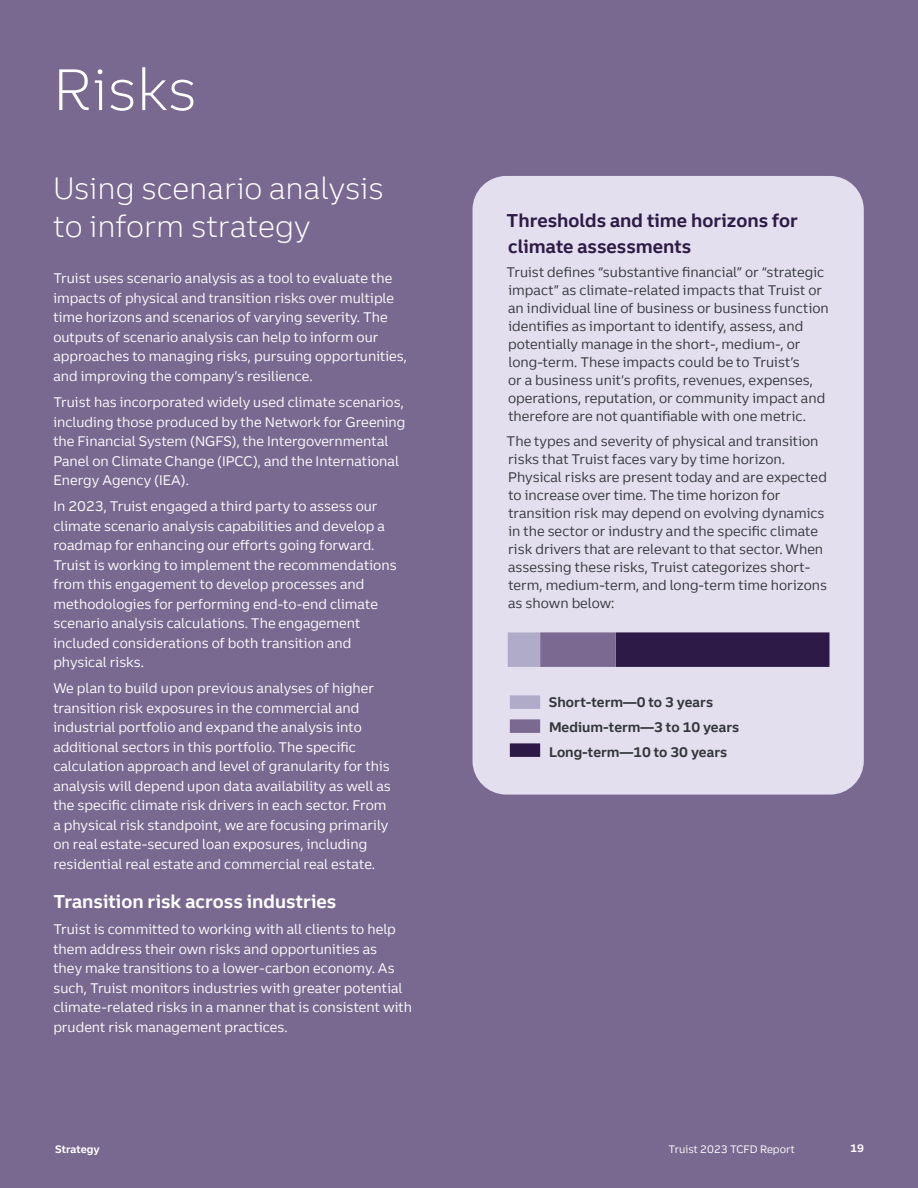
<style>
.page{position:relative;width:918px;height:1188px;background:#79688f}
.page>*{position:absolute;margin:0;border:0;box-sizing:border-box;transform-origin:0 0}
.t1{font:300 57px "Truist Trio";color:#fff}
.t2{font:300 30px/37.5px "Truist Trio";color:#fff}
.t3{font:700 18px/25.5px "Truist Trio";color:#2d1b46}
.t4{font:700 18px "Truist Trio";color:#fff}
.t5{font:13.5px/19.5px "Truist Trio";color:#fff}
.t6{font:13.5px/18px "Truist Trio";color:#34363b}
.t7{font:700 13.5px/24.8px "Truist Trio";color:#34363b}
.t8{font:10.5px "Truist Trio";color:#fff}
.t9{font:700 10.5px "Truist Trio";color:#fff}
</style>
<div class="page">
<div style="left:472px;top:176px;width:392px;height:619px;background:#e3dfef;border-radius:34px"></div>
<div style="left:616px;top:632px;width:214px;height:35px;background:#2e1a47"></div>
<div style="left:540px;top:632px;width:76px;height:35px;background:#7c6992"></div>
<div style="left:508px;top:632px;width:32px;height:35px;background:#afabc9"></div>
<div style="left:510px;top:695px;width:30px;height:14px;background:#afabc9"></div>
<div style="left:510px;top:719px;width:30px;height:14px;background:#7c6992"></div>
<div style="left:510px;top:743px;width:30px;height:14px;background:#2e1a47"></div>
<h1 class="t1" style="left:53px;top:55px;width:145px">Risks</h1>
<h2 class="t2" style="left:53px;top:170px;width:332px">Using scenario analysis to inform strategy</h2>
<p class="t5" style="left:53px;top:269px;width:355px">Truist uses scenario analysis as a tool to evaluate the impacts of physical and transition risks over multiple time horizons and scenarios of varying severity. The outputs of scenario analysis can help to inform our approaches to managing risks, pursuing opportunities, and improving the company’s resilience.</p>
<p class="t5" style="left:53px;top:392px;width:354px">Truist has incorporated widely used climate scenarios, including those produced by the Network for Greening the Financial System (NGFS), the Intergovernmental Panel on Climate Change (IPCC), and the International Energy Agency (IEA).</p>
<p class="t5" style="left:53px;top:497px;width:345px">In 2023, Truist engaged a third party to assess our climate scenario analysis capabilities and develop a roadmap for enhancing our efforts going forward.<br>Truist is working to implement the recommendations from this engagement to develop processes and methodologies for performing end-to-end climate scenario analysis calculations. The engagement included considerations of both transition and physical risks.</p>
<p class="t5" style="left:53px;top:679px;width:339px">We plan to build upon previous analyses of higher transition risk exposures in the commercial and industrial portfolio and expand the analysis into additional sectors in this portfolio. The specific calculation approach and level of granularity for this analysis will depend upon data availability as well as the specific climate risk drivers in each sector. From a physical risk standpoint, we are focusing primarily on real estate-secured loan exposures, including residential real estate and commercial real estate.</p>
<h3 class="t4" style="left:53px;top:890px;width:285px">Transition risk across industries</h3>
<p class="t5" style="left:53px;top:920px;width:360px">Truist is committed to working with all clients to help them address their own risks and opportunities as<br>they make transitions to a lower-carbon economy. As such, Truist monitors industries with greater potential climate-related risks in a manner that is consistent with prudent risk management practices.</p>
<h3 class="t3" style="left:507px;top:208px;width:293px">Thresholds and time horizons for climate assessments</h3>
<p class="t6" style="left:507px;top:263px;width:324px">Truist defines “substantive financial” or “strategic impact” as climate-related impacts that Truist or an individual line of business or business function identifies as important to identify, assess, and potentially manage in the short-, medium-, or long-term. These impacts could be to Truist’s<br>or a business unit’s profits, revenues, expenses, operations, reputation, or community impact and therefore are not quantifiable with one metric.</p>
<p class="t6" style="left:507px;top:432px;width:322px">The types and severity of physical and transition risks that Truist faces vary by time horizon.<br>Physical risks are present today and are expected to increase over time. The time horizon for transition risk may depend on evolving dynamics in the sector or industry and the specific climate risk drivers that are relevant to that sector. When assessing these risks, Truist categorizes short&shy;term, medium-term, and long-term time horizons as shown below:</p>
<p class="t7" style="left:549px;top:690px;width:192px">Short-term—0 to 3 years<br>Medium-term—3 to 10 years<br>Long-term—10 to 30 years</p>
<p class="t9" style="left:55px;top:1142px;width:46px">Strategy</p>
<p class="t8" style="left:669px;top:1143px;width:128px">Truist 2023 TCFD Report</p>
<p class="t9" style="left:850px;top:1141px;width:15px">19</p>
</div>
